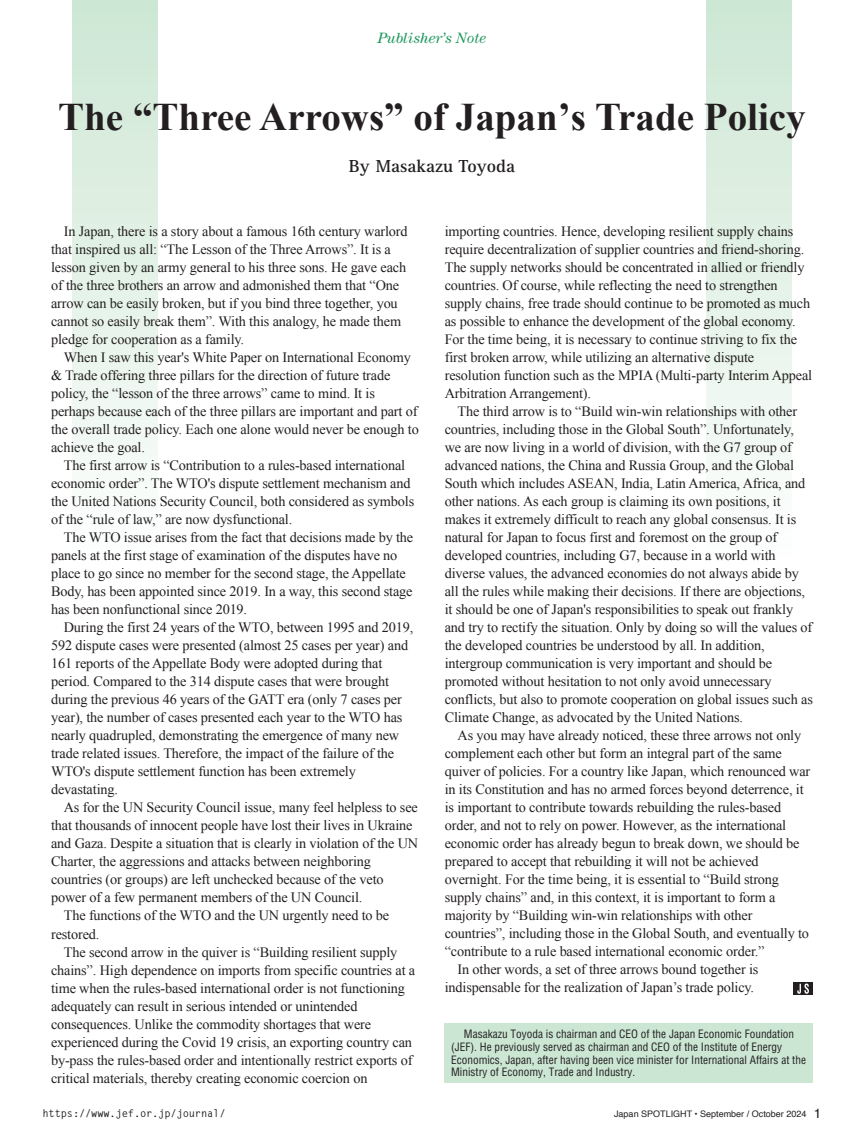
<style>
.page{position:relative;width:864px;height:1136px;background:#fff}
.page>*{position:absolute;margin:0;border:0;box-sizing:border-box;transform-origin:0 0}
.t1{font:700 39px "Times New Roman";color:#231f20}
.t2{font:700 18px "Rotis Serif";color:#231f20}
.t3{font:italic 15px "Century";color:#21985f}
.t4{font:14.25px/18px "Times New Roman";letter-spacing:-.01em;color:#231f20}
.t5{font:condensed 11.25px/12.8px "Helvetica";color:#231f20}
.t6{font:700 10.5px "Letter Gothic Std";letter-spacing:-.02em;color:#231f20}
.t7{font:9px "Helvetica";color:#231f20}
.s1{font-size:13.5px}
</style>
<div class="page">
<div style="left:706px;top:0;width:85px;height:1135px;background:linear-gradient(to bottom,#d8ecde,#fff)"></div>
<div style="left:72px;top:0;width:85px;height:1135px;background:linear-gradient(to bottom,#d9edde,#fff)"></div>
<svg style="left:793px;top:982px;width:19px;height:12px"></svg>
<svg style="left:796px;top:983px;width:12px;height:10px"></svg>
<div style="left:444px;top:1023px;width:368px;height:59px;background:#cbe6d3"></div>
<p class="t3" style="left:377px;top:29px;width:110px">Publisher’s Note</p>
<h1 class="t1" style="left:58px;top:90px;width:748px">The “Three Arrows” of Japanʼs Trade Policy</h1>
<p class="t2" style="left:349px;top:155px;width:167px">By Masakazu Toyoda</p>
<p class="t4" style="left:51px;top:222px;width:358px;text-indent:13px">In Japan, there is a story about a famous 16th century warlord that inspired us all: “The Lesson of the Three Arrows”. It is a lesson given by an army general to his three sons. He gave each of the three brothers an arrow and admonished them that “One arrow can be easily broken, but if you bind three together, you cannot so easily break them”. With this analogy, he made them pledge for cooperation as a family.</p>
<p class="t4" style="left:51px;top:348px;width:369px;text-indent:13px">When I saw this year's White Paper on International Economy &amp; Trade offering three pillars for the direction of future trade policy, the “lesson of the three arrows” came to mind. It is perhaps because each of the three pillars are important and part of the overall trade policy. Each one alone would never be enough to achieve the goal.</p>
<p class="t4" style="left:51px;top:456px;width:364px;text-indent:13px">The first arrow is “Contribution to a rules-based international economic order”. The WTO's dispute settlement mechanism and the United Nations Security Council, both considered as symbols of the “rule of law,” are now dysfunctional.</p>
<p class="t4" style="left:51px;top:528px;width:363px;text-indent:13px">The WTO issue arises from the fact that decisions made by the panels at the first stage of examination of the disputes have no place to go since no member for the second stage, the Appellate Body, has been appointed since 2019. In a way, this second stage has been nonfunctional since 2019.</p>
<p class="t4" style="left:51px;top:618px;width:363px;text-indent:13px">During the first 24 years of the WTO, between 1995 and 2019, 592 dispute cases were presented (almost 25 cases per year) and 161 reports of the Appellate Body were adopted during that period. Compared to the 314 dispute cases that were brought during the previous 46 years of the GATT era (only 7 cases per year), the number of cases presented each year to the WTO has nearly quadrupled, demonstrating the emergence of many new trade related issues. Therefore, the impact of the failure of the WTO's dispute settlement function has been extremely devastating.</p>
<p class="t4" style="left:64px;top:798px;width:355px">As for the UN Security Council issue, many feel helpless to see</p>
<p class="t4" style="left:51px;top:816px;width:363px">that thousands of innocent people have lost their lives in Ukraine</p>
<p class="t4" style="left:51px;top:834px;width:368px">and Gaza. Despite a situation that is clearly in violation of the UN</p>
<p class="t4" style="left:51px;top:852px;width:321px">Charter, the aggressions and attacks between neighboring</p>
<p class="t4" style="left:51px;top:870px;width:334px">countries (or groups) are left unchecked because of the veto</p>
<p class="t4" style="left:51px;top:888px;width:313px">power of a few permanent members of the UN Council.</p>
<p class="t4" style="left:64px;top:906px;width:327px">The functions of the WTO and the UN urgently need to be</p>
<p class="t4" style="left:51px;top:924px;width:50px">restored.</p>
<p class="t4" style="left:64px;top:942px;width:335px">The second arrow in the quiver is “Building resilient supply</p>
<p class="t4" style="left:51px;top:960px;width:365px">chains”. High dependence on imports from specific countries at a</p>
<p class="t4" style="left:51px;top:978px;width:355px">time when the rules-based international order is not functioning</p>
<p class="t4" style="left:51px;top:996px;width:308px">adequately can result in serious intended or unintended</p>
<p class="t4" style="left:51px;top:1014px;width:321px">consequences. Unlike the commodity shortages that were</p>
<p class="t4" style="left:51px;top:1032px;width:362px">experienced during the Covid 19 crisis, an exporting country can</p>
<p class="t4" style="left:51px;top:1050px;width:363px">by-pass the rules-based order and intentionally restrict exports of</p>
<p class="t4" style="left:51px;top:1068px;width:318px">critical materials, thereby creating economic coercion on</p>
<p class="t4" style="left:444px;top:222px;width:369px">importing countries. Hence, developing resilient supply chains require decentralization of supplier countries and friend-shoring.<br>The supply networks should be concentrated in allied or friendly countries. Of course, while reflecting the need to strengthen supply chains, free trade should continue to be promoted as much as possible to enhance the development of the global economy.<br>For the time being, it is necessary to continue striving to fix the first broken arrow, while utilizing an alternative dispute resolution function such as the MPIA (Multi-party Interim Appeal Arbitration Arrangement).</p>
<p class="t4" style="left:444px;top:402px;width:369px;text-indent:13px">The third arrow is to “Build win-win relationships with other countries, including those in the Global South”. Unfortunately, we are now living in a world of division, with the G7 group of advanced nations, the China and Russia Group, and the Global South which includes ASEAN, India, Latin America, Africa, and other nations. As each group is claiming its own positions, it makes it extremely difficult to reach any global consensus. It is natural for Japan to focus first and foremost on the group of developed countries, including G7, because in a world with diverse values, the advanced economies do not always abide by all the rules while making their decisions. If there are objections, it should be one of Japan's responsibilities to speak out frankly and try to rectify the situation. Only by doing so will the values of the developed countries be understood by all. In addition, intergroup communication is very important and should be promoted without hesitation to not only avoid unnecessary conflicts, but also to promote cooperation on global issues such as Climate Change, as advocated by the United Nations.</p>
<p class="t4" style="left:457px;top:726px;width:345px">As you may have already noticed, these three arrows not only</p>
<p class="t4" style="left:444px;top:744px;width:338px">complement each other but form an integral part of the same</p>
<p class="t4" style="left:444px;top:762px;width:367px">quiver of policies. For a country like Japan, which renounced war</p>
<p class="t4" style="left:444px;top:780px;width:360px">in its Constitution and has no armed forces beyond deterrence, it</p>
<p class="t4" style="left:444px;top:798px;width:338px">is important to contribute towards rebuilding the rules-based</p>
<p class="t4" style="left:444px;top:816px;width:343px">order, and not to rely on power. However, as the international</p>
<p class="t4" style="left:444px;top:834px;width:356px">economic order has already begun to break down, we should be</p>
<p class="t4" style="left:444px;top:852px;width:315px">prepared to accept that rebuilding it will not be achieved</p>
<p class="t4" style="left:444px;top:870px;width:335px">overnight. For the time being, it is essential to “Build strong</p>
<p class="t4" style="left:444px;top:888px;width:332px">supply chains” and, in this context, it is important to form a</p>
<p class="t4" style="left:444px;top:906px;width:309px">majority by “Building win-win relationships with other</p>
<p class="t4" style="left:444px;top:924px;width:365px">countries”, including those in the Global South, and eventually to</p>
<p class="t4" style="left:444px;top:942px;width:321px">“contribute to a rule based international economic order.”</p>
<p class="t4" style="left:457px;top:960px;width:302px">In other words, a set of three arrows bound together is</p>
<p class="t4" style="left:444px;top:978px;width:311px">indispensable for the realization of Japan’s trade policy.</p>
<p class="t5" style="left:451px;top:1027px;width:356px;text-indent:13px">Masakazu Toyoda is chairman and CEO of the Japan Economic Foundation (JEF). He previously served as chairman and CEO of the Institute of Energy Economics, Japan, after having been vice minister for International Affairs at the Ministry of Economy, Trade and Industry.</p>
<p class="t6" style="left:43px;top:1106px;width:184px">https://www.jef.or.jp/journal/</p>
<p class="t7" style="left:614px;top:1106px;width:209px">Japan SPOTLIGHT • September / October 2024 <span class="s1">1</span></p>
</div>
